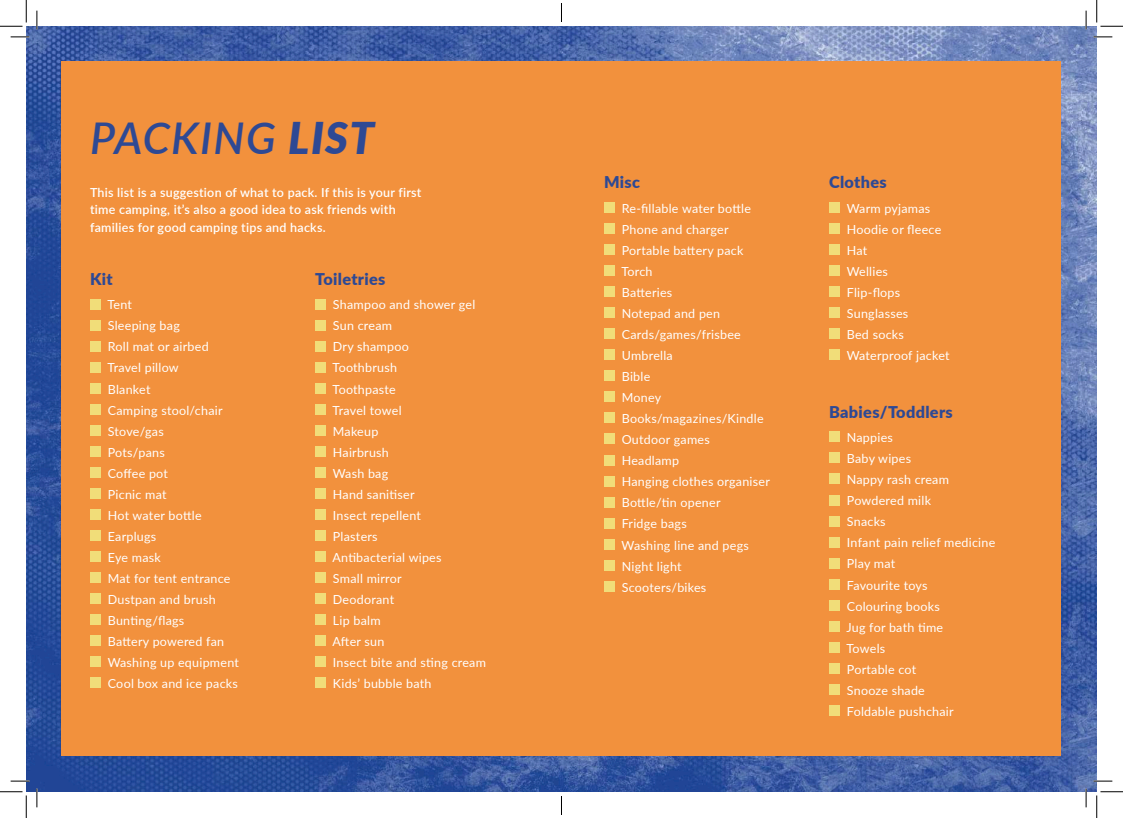
<style>
.page{position:relative;width:1123px;height:818px;background:#fff}
.page>*{position:absolute;margin:0;border:0;box-sizing:border-box;transform-origin:0 0}
.t1{font:italic 600 43.75px "Lato";letter-spacing:.03em;color:#2e4994}
.t2{font:900 16.25px "Lato";letter-spacing:.02em;color:#2e4994}
.t3{font:12.5px/21px "Lato";letter-spacing:.02em;color:#fff}
.t4{font:600 12.5px/17.5px "Lato";letter-spacing:.02em;color:#fff}
.s1{font-weight:900}
</style>
<div class="page">
<img style="left:26px;top:26px;width:1070px;height:766px">
<div style="left:62px;top:62px;width:999px;height:694px;background:#f2913d"></div>
<div style="left:90px;top:299px;width:11px;height:10px;background:#f1dd79"></div>
<div style="left:90px;top:320px;width:11px;height:10px;background:#f1dd79"></div>
<div style="left:90px;top:341px;width:11px;height:10px;background:#f1dd79"></div>
<div style="left:90px;top:362px;width:11px;height:10px;background:#f1dd79"></div>
<div style="left:90px;top:383px;width:11px;height:10px;background:#f1dd79"></div>
<div style="left:90px;top:404px;width:11px;height:11px;background:#f1dd79"></div>
<div style="left:90px;top:425px;width:11px;height:11px;background:#f1dd79"></div>
<div style="left:90px;top:446px;width:11px;height:11px;background:#f1dd79"></div>
<div style="left:90px;top:467px;width:11px;height:11px;background:#f1dd79"></div>
<div style="left:90px;top:488px;width:11px;height:11px;background:#f1dd79"></div>
<div style="left:90px;top:509px;width:11px;height:11px;background:#f1dd79"></div>
<div style="left:90px;top:530px;width:11px;height:11px;background:#f1dd79"></div>
<div style="left:90px;top:551px;width:11px;height:11px;background:#f1dd79"></div>
<div style="left:90px;top:572px;width:11px;height:11px;background:#f1dd79"></div>
<div style="left:90px;top:593px;width:11px;height:11px;background:#f1dd79"></div>
<div style="left:90px;top:614px;width:11px;height:11px;background:#f1dd79"></div>
<div style="left:90px;top:635px;width:11px;height:11px;background:#f1dd79"></div>
<div style="left:90px;top:656px;width:11px;height:11px;background:#f1dd79"></div>
<div style="left:90px;top:677px;width:11px;height:11px;background:#f1dd79"></div>
<div style="left:315px;top:299px;width:11px;height:10px;background:#f1dd79"></div>
<div style="left:315px;top:320px;width:11px;height:10px;background:#f1dd79"></div>
<div style="left:315px;top:341px;width:11px;height:10px;background:#f1dd79"></div>
<div style="left:315px;top:362px;width:11px;height:10px;background:#f1dd79"></div>
<div style="left:315px;top:383px;width:11px;height:10px;background:#f1dd79"></div>
<div style="left:315px;top:404px;width:11px;height:11px;background:#f1dd79"></div>
<div style="left:315px;top:425px;width:11px;height:11px;background:#f1dd79"></div>
<div style="left:315px;top:446px;width:11px;height:11px;background:#f1dd79"></div>
<div style="left:315px;top:467px;width:11px;height:11px;background:#f1dd79"></div>
<div style="left:315px;top:488px;width:11px;height:11px;background:#f1dd79"></div>
<div style="left:315px;top:509px;width:11px;height:11px;background:#f1dd79"></div>
<div style="left:315px;top:530px;width:11px;height:11px;background:#f1dd79"></div>
<div style="left:315px;top:551px;width:11px;height:11px;background:#f1dd79"></div>
<div style="left:315px;top:572px;width:11px;height:11px;background:#f1dd79"></div>
<div style="left:315px;top:593px;width:11px;height:11px;background:#f1dd79"></div>
<div style="left:315px;top:614px;width:11px;height:11px;background:#f1dd79"></div>
<div style="left:315px;top:635px;width:11px;height:11px;background:#f1dd79"></div>
<div style="left:315px;top:656px;width:11px;height:11px;background:#f1dd79"></div>
<div style="left:315px;top:677px;width:11px;height:11px;background:#f1dd79"></div>
<div style="left:604px;top:202px;width:10px;height:11px;background:#f1dd79"></div>
<div style="left:604px;top:223px;width:10px;height:11px;background:#f1dd79"></div>
<div style="left:604px;top:244px;width:10px;height:11px;background:#f1dd79"></div>
<div style="left:604px;top:265px;width:10px;height:11px;background:#f1dd79"></div>
<div style="left:604px;top:286px;width:10px;height:11px;background:#f1dd79"></div>
<div style="left:604px;top:307px;width:10px;height:11px;background:#f1dd79"></div>
<div style="left:604px;top:328px;width:10px;height:11px;background:#f1dd79"></div>
<div style="left:604px;top:349px;width:10px;height:11px;background:#f1dd79"></div>
<div style="left:604px;top:370px;width:10px;height:11px;background:#f1dd79"></div>
<div style="left:604px;top:391px;width:10px;height:11px;background:#f1dd79"></div>
<div style="left:604px;top:413px;width:10px;height:10px;background:#f1dd79"></div>
<div style="left:604px;top:434px;width:10px;height:10px;background:#f1dd79"></div>
<div style="left:604px;top:455px;width:10px;height:10px;background:#f1dd79"></div>
<div style="left:604px;top:476px;width:10px;height:10px;background:#f1dd79"></div>
<div style="left:604px;top:497px;width:10px;height:10px;background:#f1dd79"></div>
<div style="left:604px;top:518px;width:10px;height:10px;background:#f1dd79"></div>
<div style="left:604px;top:539px;width:10px;height:10px;background:#f1dd79"></div>
<div style="left:604px;top:560px;width:10px;height:10px;background:#f1dd79"></div>
<div style="left:604px;top:581px;width:10px;height:11px;background:#f1dd79"></div>
<div style="left:829px;top:202px;width:10px;height:11px;background:#f1dd79"></div>
<div style="left:829px;top:223px;width:10px;height:11px;background:#f1dd79"></div>
<div style="left:829px;top:244px;width:10px;height:11px;background:#f1dd79"></div>
<div style="left:829px;top:265px;width:10px;height:11px;background:#f1dd79"></div>
<div style="left:829px;top:286px;width:10px;height:11px;background:#f1dd79"></div>
<div style="left:829px;top:307px;width:10px;height:11px;background:#f1dd79"></div>
<div style="left:829px;top:328px;width:10px;height:11px;background:#f1dd79"></div>
<div style="left:829px;top:349px;width:10px;height:11px;background:#f1dd79"></div>
<div style="left:829px;top:432px;width:10px;height:10px;background:#f1dd79"></div>
<div style="left:829px;top:453px;width:10px;height:10px;background:#f1dd79"></div>
<div style="left:829px;top:474px;width:10px;height:10px;background:#f1dd79"></div>
<div style="left:829px;top:495px;width:10px;height:10px;background:#f1dd79"></div>
<div style="left:829px;top:516px;width:10px;height:10px;background:#f1dd79"></div>
<div style="left:829px;top:537px;width:10px;height:10px;background:#f1dd79"></div>
<div style="left:829px;top:558px;width:10px;height:10px;background:#f1dd79"></div>
<div style="left:829px;top:579px;width:10px;height:10px;background:#f1dd79"></div>
<div style="left:829px;top:600px;width:10px;height:10px;background:#f1dd79"></div>
<div style="left:829px;top:621px;width:10px;height:11px;background:#f1dd79"></div>
<div style="left:829px;top:642px;width:10px;height:11px;background:#f1dd79"></div>
<div style="left:829px;top:663px;width:10px;height:11px;background:#f1dd79"></div>
<div style="left:829px;top:684px;width:10px;height:11px;background:#f1dd79"></div>
<div style="left:829px;top:705px;width:10px;height:11px;background:#f1dd79"></div>
<svg style="left:11px;top:36px;width:18px;height:2px"></svg>
<svg style="left:1093px;top:36px;width:19px;height:2px"></svg>
<svg style="left:11px;top:780px;width:18px;height:2px"></svg>
<svg style="left:1093px;top:780px;width:19px;height:2px"></svg>
<svg style="left:36px;top:11px;width:2px;height:18px"></svg>
<svg style="left:36px;top:788px;width:2px;height:19px"></svg>
<svg style="left:1085px;top:11px;width:1px;height:18px"></svg>
<svg style="left:1085px;top:788px;width:1px;height:19px"></svg>
<svg style="left:0;top:0;width:27px;height:27px"></svg>
<svg style="left:0;top:791px;width:27px;height:27px"></svg>
<svg style="left:1096px;top:0;width:27px;height:27px"></svg>
<svg style="left:1096px;top:791px;width:27px;height:27px"></svg>
<svg style="left:561px;top:3px;width:1px;height:19px"></svg>
<svg style="left:561px;top:796px;width:1px;height:19px"></svg>
<h1 class="t1" style="left:90px;top:106px;width:286px">PACKING <span class="s1">LIST</span></h1>
<p class="t4" style="left:90px;top:183px;width:333px">This list is a suggestion of what to pack. If this is your first time camping, it’s also a good idea to ask friends with families for good camping tips and hacks.</p>
<h2 class="t2" style="left:315px;top:267px;width:72px">Toiletries</h2>
<p class="t3" style="left:332px;top:294px;width:155px">Shampoo and shower gel<br>Sun cream<br>Dry shampoo<br>Toothbrush<br>Toothpaste<br>Travel towel<br>Makeup<br>Hairbrush<br>Wash bag<br>Hand sanitiser<br>Insect repellent<br>Plasters<br>Antibacterial wipes<br>Small mirror<br>Deodorant<br>Lip balm<br>After sun<br>Insect bite and sting cream<br>Kids’ bubble bath</p>
<h2 class="t2" style="left:90px;top:267px;width:24px">Kit</h2>
<p class="t3" style="left:107px;top:294px;width:133px">Tent<br>Sleeping bag<br>Roll mat or airbed<br>Travel pillow<br>Blanket<br>Camping stool/chair<br>Stove/gas<br>Pots/pans<br>Coffee pot<br>Picnic mat<br>Hot water bottle<br>Earplugs<br>Eye mask<br>Mat for tent entrance<br>Dustpan and brush<br>Bunting/flags<br>Battery powered fan<br>Washing up equipment<br>Cool box and ice packs</p>
<h2 class="t2" style="left:604px;top:170px;width:37px">Misc</h2>
<p class="t3" style="left:621px;top:197px;width:150px">Re-fillable water bottle<br>Phone and charger<br>Portable battery pack<br>Torch<br>Batteries<br>Notepad and pen<br>Cards/games/frisbee<br>Umbrella<br>Bible<br>Money<br>Books/magazines/Kindle<br>Outdoor games<br>Headlamp<br>Hanging clothes organiser<br>Bottle/tin opener<br>Fridge bags<br>Washing line and pegs<br>Night light<br>Scooters/bikes</p>
<h2 class="t2" style="left:829px;top:170px;width:59px">Clothes</h2>
<p class="t3" style="left:846px;top:197px;width:104px">Warm pyjamas<br>Hoodie or fleece<br>Hat<br>Wellies<br>Flip-flops<br>Sunglasses<br>Bed socks<br>Waterproof jacket</p>
<h2 class="t2" style="left:829px;top:399px;width:125px">Babies/Toddlers</h2>
<p class="t3" style="left:846px;top:427px;width:150px">Nappies<br>Baby wipes<br>Nappy rash cream<br>Powdered milk<br>Snacks<br>Infant pain relief medicine<br>Play mat<br>Favourite toys<br>Colouring books<br>Jug for bath time<br>Towels<br>Portable cot<br>Snooze shade<br>Foldable pushchair</p>
</div>
